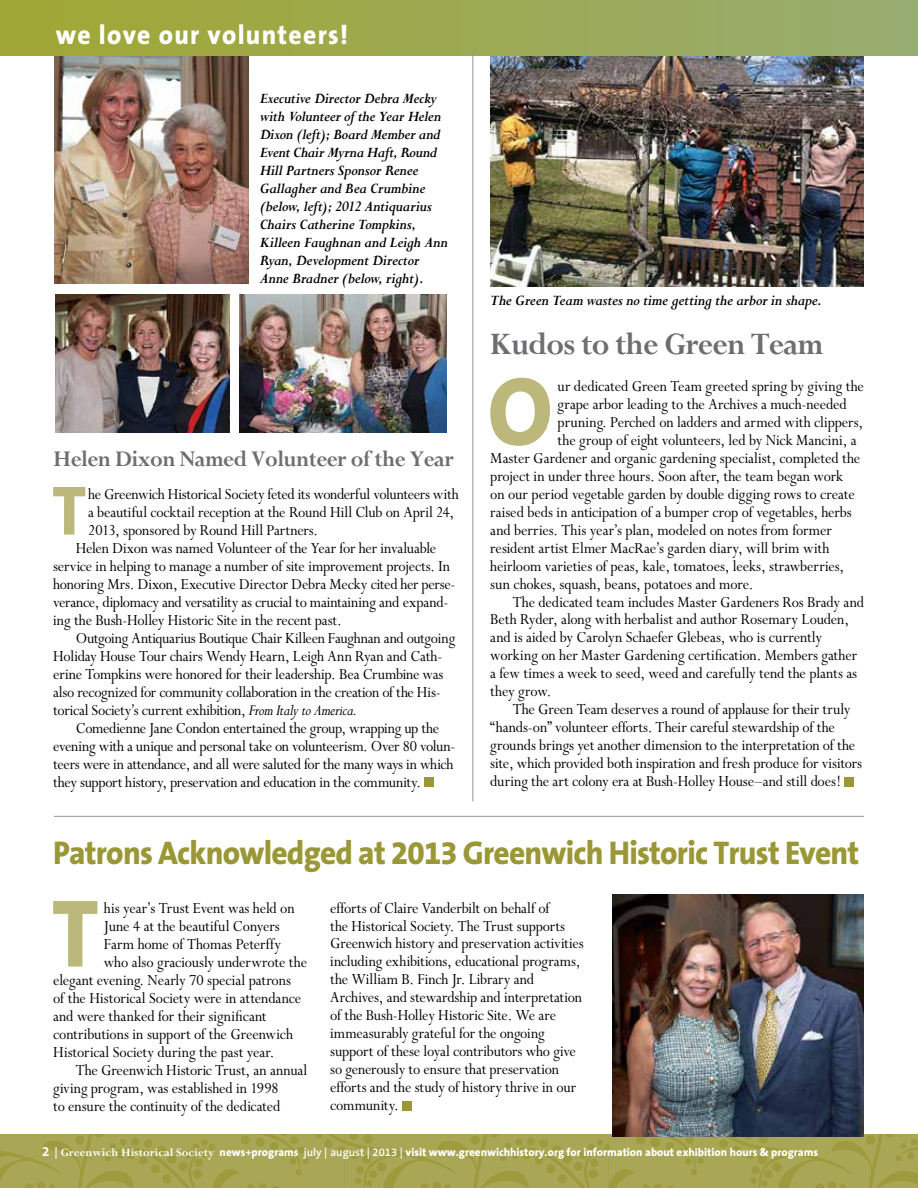
<style>
.page{position:relative;width:918px;height:1188px;background:#fff}
.page>*{position:absolute;margin:0;border:0;box-sizing:border-box;transform-origin:0 0}
.t1{font:800 97.2px "The Sans B8";color:#bcb87b;scale:.95 1}
.t2{font:800 70.65px "The Sans B8";color:#bcb87b;scale:.95 1}
.t3{font:700 34.5px "Perpetua";letter-spacing:-.025em;color:#6d6e71;scale:.95 1}
.t4{font:800 33px "The Sans B8";letter-spacing:-.025em;color:#999736;scale:.95 1}
.t5{font:800 27px "The Sans B8";letter-spacing:.05em;color:#fff;scale:.95 1}
.t6{font:700 24.75px "Perpetua";letter-spacing:-.025em;color:#6d6e71;scale:.95 1}
.t7{font:17.25px/18px "Perpetua";letter-spacing:-.01em;color:#000;scale:.92 1}
.t8{font:italic 700 16.2px/18px "Perpetua";letter-spacing:-.02em;color:#000;scale:.92 1}
.t9{font:800 11.25px "The Sans B8";color:#fff}
.s1{font-style:italic}
.s2{font-family:"The Sans B7";font-weight:700;font-size:13.5px}
.s3{font-family:"The Sans B6";font-weight:600;font-size:12px}
.s4{font-family:"Perpetua";font-weight:700;font-size:12.3px}
.s5{font-family:"The Sans B6";font-weight:600}
</style>
<div class="page">
<div style="left:0;top:0;width:918px;height:56px;background:linear-gradient(to right,#a1a734,#97ac70)"></div>
<hr style="left:472px;top:52px;width:1px;height:749px;background:#939598">
<svg style="left:0;top:1134px;width:918px;height:54px;background:#a6a350"></svg>
<div style="left:424px;top:777px;width:9px;height:10px;background:#999736"></div>
<img style="left:54px;top:56px;width:194px;height:228px">
<img style="left:56px;top:295px;width:174px;height:137px">
<img style="left:240px;top:295px;width:206px;height:137px">
<div style="left:844px;top:777px;width:10px;height:10px;background:#999736"></div>
<img style="left:490px;top:56px;width:374px;height:231px">
<hr style="left:54px;top:816px;width:810px;height:1px;background:#939598">
<div style="left:402px;top:1101px;width:9px;height:10px;background:#999736"></div>
<img style="left:612px;top:895px;width:252px;height:242px">
<h3 class="t5" style="left:56px;top:21px;width:309px">we love our volunteers!</h3>
<p class="t8" style="left:260px;top:90px;width:206px">Executive Director Debra Mecky with Volunteer of the Year Helen<br>Dixon (left); Board Member and<br>Event Chair Myrna Haft, Round<br>Hill Partners Sponsor Renee<br>Gallagher and Bea Crumbine (below, left); 2012 Antiquarius<br>Chairs Catherine Tompkins,<br>Killeen Faughnan and Leigh Ann<br>Ryan, Development Director<br>Anne Bradner (below, right).</p>
<h3 class="t6" style="left:53px;top:446px;width:423px">Helen Dixon Named Volunteer of the Year</h3>
<h2 class="t2" style="left:52px;top:473px;width:37px">T</h2>
<p class="t7" style="left:88px;top:485px;width:404px">he Greenwich Historical Society feted its wonderful volunteers with</p>
<p class="t7" style="left:88px;top:503px;width:399px">a beautiful cocktail reception at the Round Hill Club on April 24,</p>
<p class="t7" style="left:88px;top:521px;width:251px">2013, sponsored by Round Hill Partners.</p>
<p class="t7" style="left:76px;top:539px;width:393px">Helen Dixon was named Volunteer of the Year for her invaluable</p>
<p class="t7" style="left:53px;top:557px;width:433px">service in helping to manage a number of site improvement projects. In</p>
<p class="t7" style="left:53px;top:575px;width:439px">honoring Mrs. Dixon, Executive Director Debra Mecky cited her perse-</p>
<p class="t7" style="left:53px;top:593px;width:431px">verance, diplomacy and versatility as crucial to maintaining and expand-</p>
<p class="t7" style="left:53px;top:611px;width:315px">ing the Bush-Holley Historic Site in the recent past.</p>
<p class="t7" style="left:76px;top:629px;width:414px">Outgoing Antiquarius Boutique Chair Killeen Faughnan and outgoing</p>
<p class="t7" style="left:53px;top:647px;width:425px">Holiday House Tour chairs Wendy Hearn, Leigh Ann Ryan and Cath-</p>
<p class="t7" style="left:53px;top:665px;width:426px">erine Tompkins were honored for their leadership. Bea Crumbine was</p>
<p class="t7" style="left:53px;top:683px;width:423px">also recognized for community collaboration in the creation of the His-</p>
<p class="t7" style="left:53px;top:701px;width:332px">torical Society’s current exhibition, <span class="s1">From Italy to America.</span></p>
<p class="t7" style="left:76px;top:719px;width:397px">Comedienne Jane Condon entertained the group, wrapping up the</p>
<p class="t7" style="left:53px;top:737px;width:439px">evening with a unique and personal take on volunteerism. Over 80 volun-</p>
<p class="t7" style="left:53px;top:755px;width:436px">teers were in attendance, and all were saluted for the many ways in which</p>
<p class="t7" style="left:53px;top:773px;width:401px">they support history, preservation and education in the community.</p>
<p class="t8" style="left:490px;top:292px;width:362px">The Green Team wastes no time getting the arbor in shape.</p>
<h3 class="t3" style="left:490px;top:325px;width:353px">Kudos to the Green Team</h3>
<h1 class="t1" style="left:488px;top:360px;width:70px">O</h1>
<p class="t7" style="left:558px;top:377px;width:334px">ur dedicated Green Team greeted spring by giving the</p>
<p class="t7" style="left:558px;top:395px;width:316px">grape arbor leading to the Archives a much-needed</p>
<p class="t7" style="left:558px;top:413px;width:333px">pruning. Perched on ladders and armed with clippers,</p>
<p class="t7" style="left:558px;top:431px;width:326px">the group of eight volunteers, led by Nick Mancini, a</p>
<p class="t7" style="left:490px;top:449px;width:404px">Master Gardener and organic gardening specialist, completed the</p>
<p class="t7" style="left:490px;top:467px;width:385px">project in under three hours. Soon after, the team began work</p>
<p class="t7" style="left:490px;top:485px;width:398px">on our period vegetable garden by double digging rows to create</p>
<p class="t7" style="left:490px;top:503px;width:395px">raised beds in anticipation of a bumper crop of vegetables, herbs</p>
<p class="t7" style="left:490px;top:521px;width:373px">and berries. This year’s plan, modeled on notes from former</p>
<p class="t7" style="left:490px;top:539px;width:370px">resident artist Elmer MacRae’s garden diary, will brim with</p>
<p class="t7" style="left:490px;top:557px;width:386px">heirloom varieties of peas, kale, tomatoes, leeks, strawberries,</p>
<p class="t7" style="left:490px;top:575px;width:287px">sun chokes, squash, beans, potatoes and more.</p>
<p class="t7" style="left:513px;top:593px;width:383px">The dedicated team includes Master Gardeners Ros Brady and</p>
<p class="t7" style="left:490px;top:611px;width:391px">Beth Ryder, along with herbalist and author Rosemary Louden,</p>
<p class="t7" style="left:490px;top:629px;width:362px">and is aided by Carolyn Schaefer Glebeas, who is currently</p>
<p class="t7" style="left:490px;top:647px;width:400px">working on her Master Gardening certification. Members gather</p>
<p class="t7" style="left:490px;top:665px;width:400px">a few times a week to seed, weed and carefully tend the plants as</p>
<p class="t7" style="left:490px;top:683px;width:68px">they grow.</p>
<p class="t7" style="left:513px;top:701px;width:369px">The Green Team deserves a round of applause for their truly</p>
<p class="t7" style="left:490px;top:719px;width:376px">“hands-on” volunteer efforts. Their careful stewardship of the</p>
<p class="t7" style="left:490px;top:737px;width:398px">grounds brings yet another dimension to the interpretation of the</p>
<p class="t7" style="left:490px;top:755px;width:406px">site, which provided both inspiration and fresh produce for visitors</p>
<p class="t7" style="left:490px;top:773px;width:383px">during the art colony era at Bush-Holley House–and still does!</p>
<h3 class="t4" style="left:53px;top:835px;width:850px">Patrons Acknowledged at 2013 Greenwich Historic Trust Event</h3>
<h1 class="t1" style="left:52px;top:882px;width:51px">T</h1>
<p class="t7" style="left:104px;top:899px;width:209px">his year’s Trust Event was held on</p>
<p class="t7" style="left:330px;top:899px;width:277px">efforts of Claire Vanderbilt on behalf of<br>the Historical Society. The Trust supports Greenwich history and preservation activities including exhibitions, educational programs, the William B. Finch Jr. Library and Archives, and stewardship and interpretation of the Bush-Holley Historic Site. We are immeasurably grateful for the ongoing support of these loyal contributors who give so generously to ensure that preservation efforts and the study of history thrive in our community.</p>
<p class="t7" style="left:104px;top:917px;width:193px">June 4 at the beautiful Conyers</p>
<p class="t7" style="left:104px;top:935px;width:194px">Farm home of Thomas Peterffy</p>
<p class="t7" style="left:104px;top:953px;width:223px">who also graciously underwrote the</p>
<p class="t7" style="left:53px;top:971px;width:260px">elegant evening. Nearly 70 special patrons</p>
<p class="t7" style="left:53px;top:989px;width:271px">of the Historical Society were in attendance</p>
<p class="t7" style="left:53px;top:1007px;width:233px">and were thanked for their significant</p>
<p class="t7" style="left:53px;top:1025px;width:262px">contributions in support of the Greenwich</p>
<p class="t7" style="left:53px;top:1043px;width:242px">Historical Society during the past year.</p>
<p class="t7" style="left:76px;top:1061px;width:253px">The Greenwich Historic Trust, an annual</p>
<p class="t7" style="left:53px;top:1079px;width:247px">giving program, was established in 1998</p>
<p class="t7" style="left:53px;top:1097px;width:248px">to ensure the continuity of the dedicated</p>
<p class="t9" style="left:42px;top:1147px;width:778px"><span class="s2">2</span> <span class="s3">|</span> <span class="s4">Greenwich Historical Society</span> news<span class="s5">+</span>programs <span class="s5">july | august | 2013 |</span> visit www.greenwichhistory.org for information about exhibition hours &amp; programs</p>
</div>
